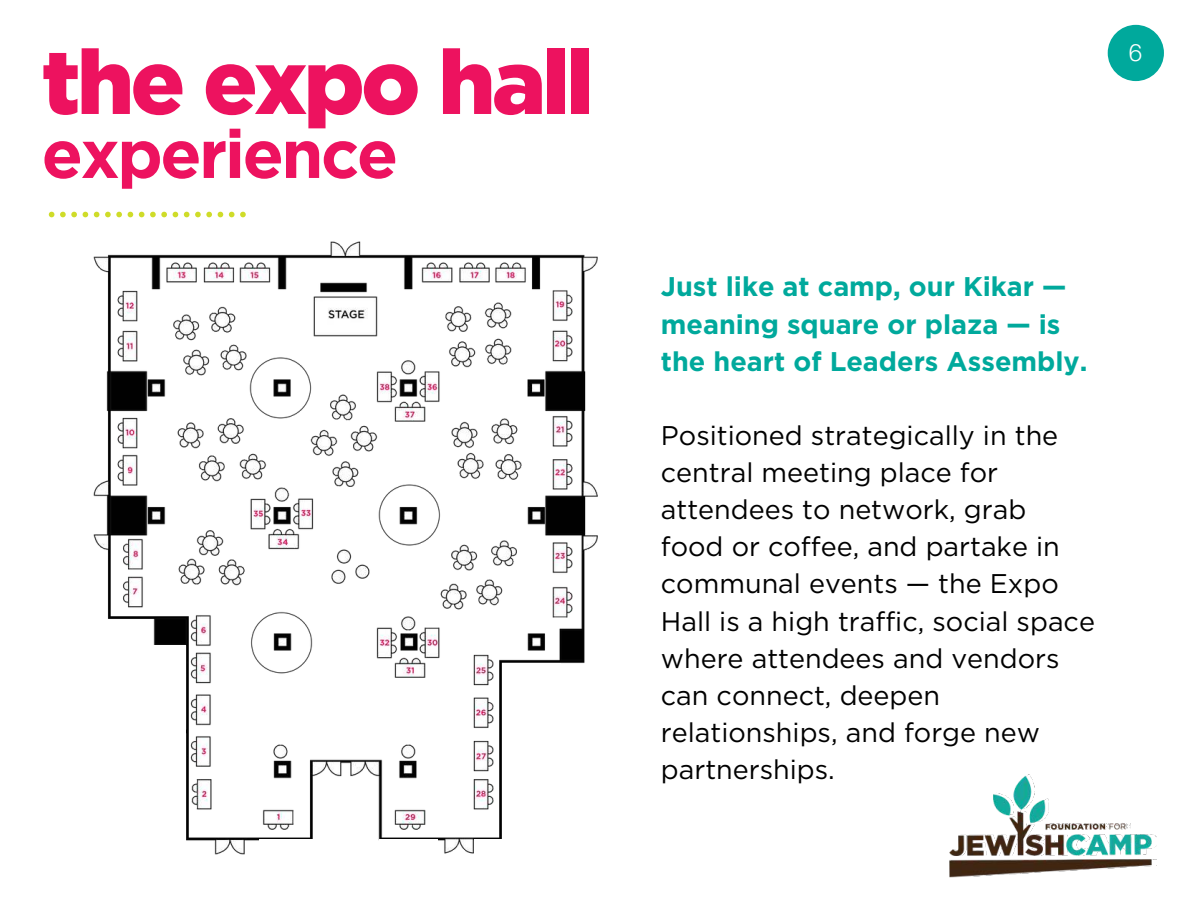
<style>
.page{position:relative;width:1188px;height:918px;background:#fff}
.page>*{position:absolute;margin:0;border:0;box-sizing:border-box;transform-origin:0 0}
.t1{font:900 90px "Gotham";letter-spacing:-.04em;color:#ed125f}
.t2{font:700 67.5px "Gotham";letter-spacing:-.04em;color:#ed125f}
.t3{font:27px/37.2px "Gotham";color:#000}
.t4{font:700 27px/37.2px "Gotham";color:#00a99c}
.t5{font:300 24px "Helvetica Neue LT Std";color:#fff}
</style>
<div class="page">
<svg style="left:49px;top:212px;width:197px;height:5px"></svg>
<img style="left:93px;top:241px;width:505px;height:614px">
<div style="left:1108px;top:25px;width:56px;height:56px;background:#00a99c;border-radius:50%"></div>
<div style="left:502px;top:664px;width:58px;height:220px;background:#fff"></div>
<div style="left:474px;top:839px;width:63px;height:58px;background:#fff"></div>
<div style="left:380px;top:839px;width:58px;height:58px;background:#fff"></div>
<div style="left:260px;top:839px;width:58px;height:58px;background:#fff"></div>
<div style="left:62px;top:645px;width:124px;height:261px;background:#fff"></div>
<img style="left:949px;top:774px;width:208px;height:104px">
<h1 class="t1" style="left:42px;top:30px;width:553px">the expo hall</h1>
<h2 class="t2" style="left:42px;top:109px;width:358px">experience</h2>
<p class="t5" style="left:1129px;top:38px;width:15px">6</p>
<p class="t4" style="left:661px;top:268px;width:428px">Just like at camp, our Kikar — meaning square or plaza — is the heart of Leaders Assembly.</p>
<p class="t3" style="left:661px;top:416px;width:436px">Positioned strategically in the central meeting place for attendees to network, grab food or coffee, and partake in communal events — the Expo<br>Hall is a high traffic, social space where attendees and vendors can connect, deepen relationships, and forge new partnerships.</p>
</div>
